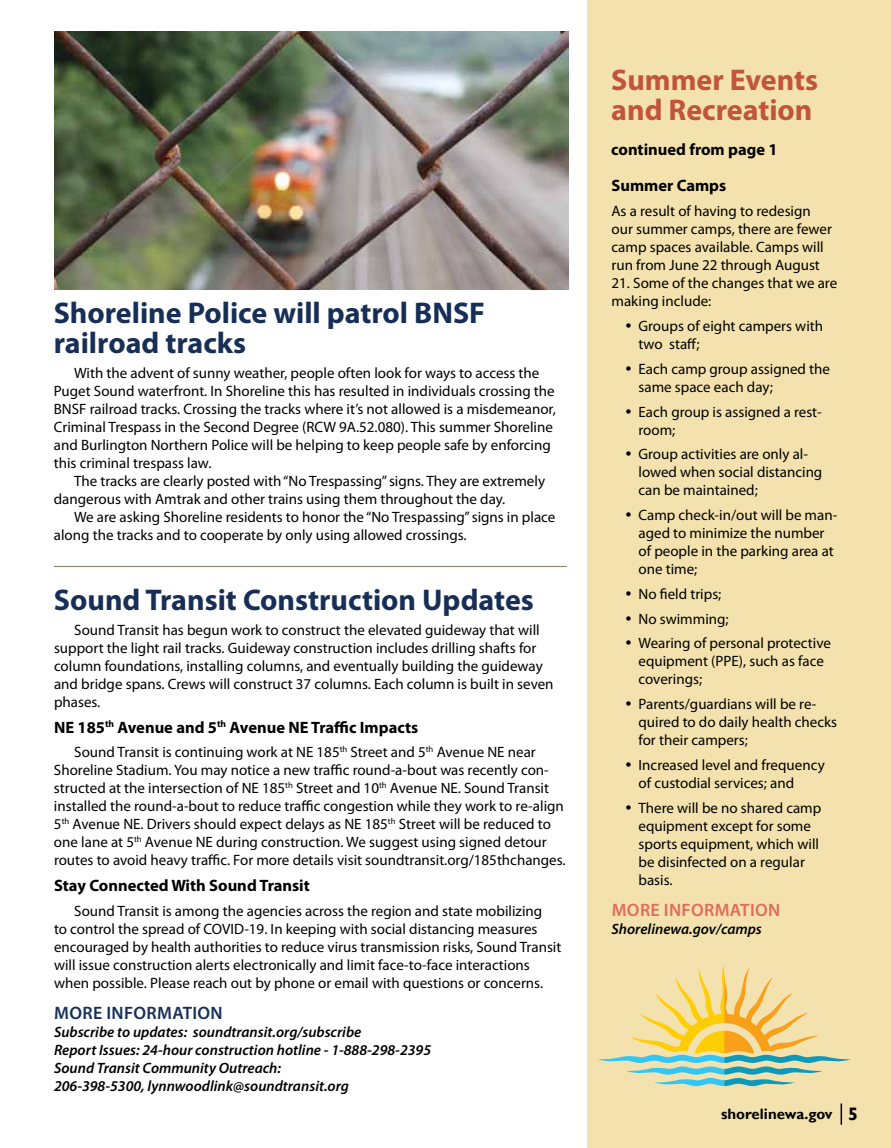
<style>
.page{position:relative;width:891px;height:1148px;background:#fff}
.page>*{position:absolute;margin:0;border:0;box-sizing:border-box;transform-origin:0 0}
.t1{font:700 30px/30px "Myriad Pro";color:#172f56}
.t2{font:700 30px/30px "Myriad Pro";color:#c0553b}
.t3{font:600 18px "Myriad Pro";letter-spacing:.02em;color:#e26b5a}
.t4{font:600 18px "Myriad Pro";letter-spacing:.02em;color:#172f56}
.t5{font:700 16.5px "Myriad Pro";color:#000}
.t6{font:15px/18px "Myriad Pro";color:#000}
.t7{font:italic 600 15px/18px "Myriad Pro";color:#000}
.t8{font:700 15px "Gill Sans";color:#000}
.s1{font-size:18px}
</style>
<div class="page">
<div style="left:588px;top:0;width:303px;height:1148px;background:#f3e2ae"></div>
<img style="left:54px;top:32px;width:514px;height:257px">
<hr style="left:54px;top:566px;width:513px;height:1px;background:#8b8174">
<svg style="left:598px;top:964px;width:253px;height:122px"></svg>
<svg style="left:841px;top:1103px;width:1px;height:21px"></svg>
<h1 class="t1" style="left:54px;top:297px;width:433px">Shoreline Police will patrol BNSF railroad tracks</h1>
<p class="t6" style="left:54px;top:363px;width:503px;text-indent:20px">With the advent of sunny weather, people often look for ways to access the Puget Sound waterfront. In Shoreline this has resulted in individuals crossing the BNSF railroad tracks. Crossing the tracks where it’s not allowed is a misdemeanor, Criminal Trespass in the Second Degree (RCW 9A.52.080). This summer Shoreline and Burlington Northern Police will be helping to keep people safe by enforcing this criminal trespass law.</p>
<p class="t6" style="left:54px;top:471px;width:493px;text-indent:20px">The tracks are clearly posted with “No Trespassing” signs. They are extremely dangerous with Amtrak and other trains using them throughout the day.</p>
<p class="t6" style="left:54px;top:507px;width:503px;text-indent:20px">We are asking Shoreline residents to honor the “No Trespassing” signs in place along the tracks and to cooperate by only using allowed crossings.</p>
<h1 class="t1" style="left:54px;top:584px;width:482px">Sound Transit Construction Updates</h1>
<p class="t6" style="left:54px;top:621px;width:501px;text-indent:20px">Sound Transit has begun work to construct the elevated guideway that will support the light rail tracks. Guideway construction includes drilling shafts for column foundations, installing columns, and eventually building the guideway and bridge spans. Crews will construct 37 columns. Each column is built in seven phases.</p>
<p class="t5" style="left:54px;top:716px;width:366px">NE 185<sup>th</sup> Avenue and 5<sup>th</sup> Avenue NE Traffic Impacts</p>
<p class="t6" style="left:54px;top:743px;width:513px;text-indent:20px">Sound Transit is continuing work at NE 185<sup>th</sup> Street and 5<sup>th</sup> Avenue NE near Shoreline Stadium. You may notice a new traffic round-a-bout was recently con&shy;structed at the intersection of NE 185<sup>th</sup> Street and 10<sup>th</sup> Avenue NE. Sound Transit installed the round-a-bout to reduce traffic congestion while they work to re-align 5<sup>th</sup> Avenue NE. Drivers should expect delays as NE 185<sup>th</sup> Street will be reduced to one lane at 5<sup>th</sup> Avenue NE during construction. We suggest using signed detour routes to avoid heavy traffic. For more details visit soundtransit.org/185thchanges.</p>
<p class="t5" style="left:54px;top:874px;width:257px">Stay Connected With Sound Transit</p>
<p class="t6" style="left:54px;top:901px;width:509px;text-indent:20px">Sound Transit is among the agencies across the region and state mobilizing<br>to control the spread of COVID-19. In keeping with social distancing measures encouraged by health authorities to reduce virus transmission risks, Sound Transit will issue construction alerts electronically and limit face-to-face interactions when possible. Please reach out by phone or email with questions or concerns.</p>
<p class="t4" style="left:54px;top:1001px;width:27px">MORE</p>
<p class="t4" style="left:106px;top:1001px;width:18px">INFOR</p>
<p class="t4" style="left:157px;top:1001px;width:54px">MATION</p>
<p class="t7" style="left:54px;top:1022px;width:379px">Subscribe to updates: soundtransit.org/subscribe<br>Report Issues: 24-hour construction hotline - 1-888-298-2395<br>Sound Transit Community Outreach:<br>206-398-5300, lynnwoodlink@soundtransit.org</p>
<h1 class="t2" style="left:611px;top:64px;width:208px">Summer Events and Recreation</h1>
<p class="t5" style="left:611px;top:139px;width:168px">continued from page 1</p>
<p class="t5" style="left:612px;top:175px;width:116px">Summer Camps</p>
<p class="t6" style="left:612px;top:202px;width:222px">As a result of having to redesign our summer camps, there are fewer camp spaces available. Camps will run from June 22 through August</p>
<p class="t6" style="left:612px;top:274px;width:227px">21. Some of the changes that we are making include:</p>
<p class="t6" style="left:639px;top:317px;width:186px">Groups of eight campers with two staff;</p>
<p class="t6" style="left:639px;top:359px;width:193px">Each camp group assigned the same space each day;</p>
<p class="t6" style="left:639px;top:402px;width:185px">Each group is assigned a rest&shy;room;</p>
<p class="t6" style="left:639px;top:445px;width:185px">Group activities are only al&shy;lowed when social distancing can be maintained;</p>
<p class="t6" style="left:639px;top:506px;width:200px">Camp check-in/out will be man&shy;aged to minimize the number of people in the parking area at one time;</p>
<p class="t6" style="left:639px;top:581px;width:194px;line-height:24.8px">No field trips;<br>No swimming;<br>Wearing of personal protective</p>
<p class="t6" style="left:639px;top:652px;width:187px">equipment (PPE), such as face coverings;</p>
<p class="t6" style="left:639px;top:695px;width:200px">Parents/guardians will be re&shy;quired to do daily health checks for their campers;</p>
<p class="t6" style="left:639px;top:755px;width:188px">Increased level and frequency of custodial services; and</p>
<p class="t6" style="left:639px;top:798px;width:184px">There will be no shared camp equipment except for some sports equipment, which will be disinfected on a regular basis.</p>
<p class="t3" style="left:612px;top:898px;width:170px">MORE INFORMATION</p>
<p class="t7" style="left:612px;top:919px;width:152px">Shorelinewa.gov/camps</p>
<p class="t8" style="left:721px;top:1105px;width:139px">shorelinewa.gov <span class="s1">5</span></p>
</div>
